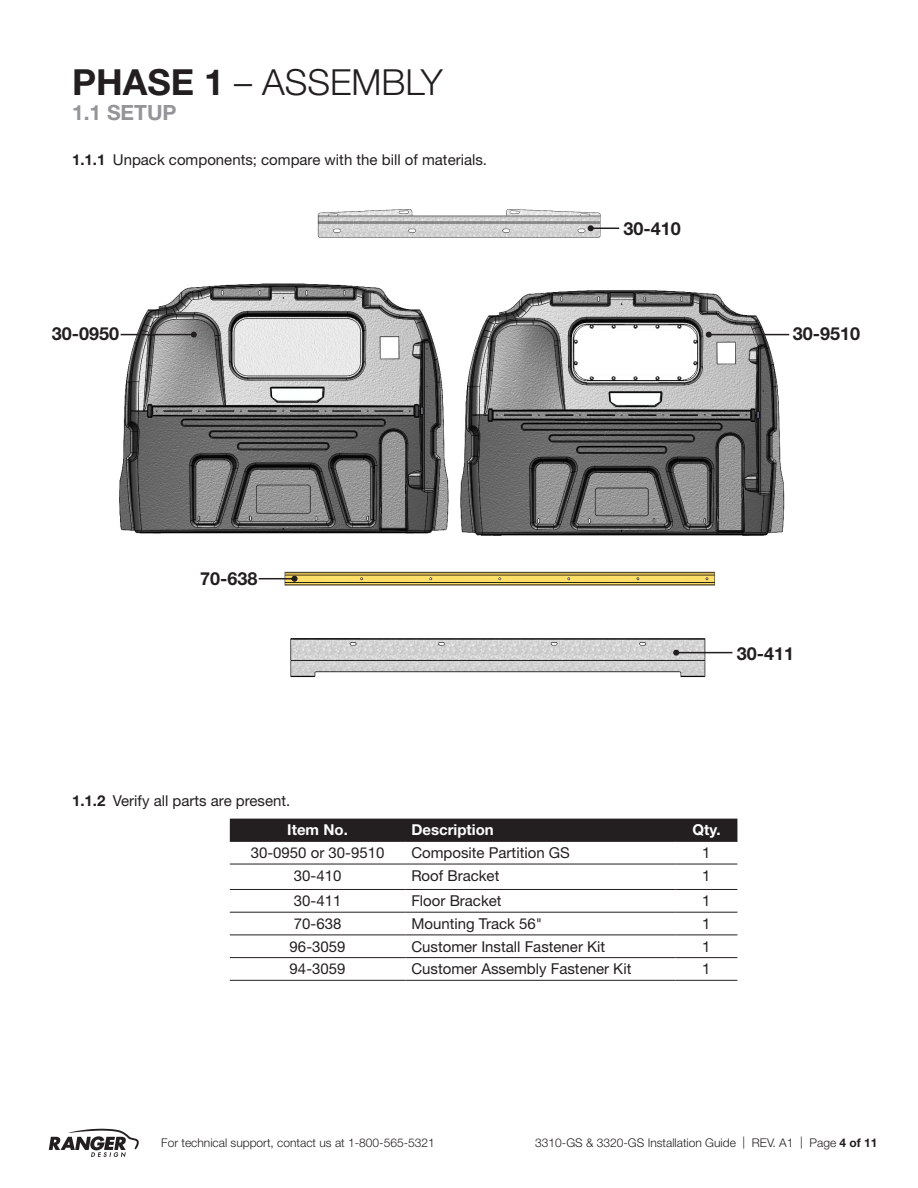
<style>
.page{position:relative;width:918px;height:1188px;background:#fff}
.page>*{position:absolute;margin:0;border:0;box-sizing:border-box;transform-origin:0 0}
.Phase{font:300 36px "Helvetica Neue LT Std";color:#231f20}
.Steps{font:700 21px "Helvetica Neue LT Std";color:#939598}
.t1{font:700 18px "Helvetica Neue LT Std";color:#231f20}
.t2{font:15px "Helvetica Neue LT Std";color:#231f20}
.t3{font:700 15px "Helvetica Neue LT Std";color:#fff}
.t4{font:300 12px "Helvetica Neue LT Std";color:#231f20}
.s1{font-weight:700}
</style>
<div class="page">
<svg style="left:49px;top:1129px;width:90px;height:28px"></svg>
<img style="left:119px;top:283px;width:330px;height:251px">
<img style="left:460px;top:290px;width:329px;height:246px">
<img style="left:317px;top:209px;width:284px;height:29px">
<img style="left:290px;top:638px;width:419px;height:40px">
<img style="left:278px;top:571px;width:437px;height:15px">
<svg style="left:588px;top:225px;width:31px;height:6px"></svg>
<div style="left:230px;top:819px;width:507px;height:22px;background:#231f20"></div>
<hr style="left:230px;top:841px;width:175px;height:1px;background:#231f20">
<hr style="left:405px;top:841px;width:270px;height:1px;background:#231f20">
<hr style="left:675px;top:841px;width:62px;height:1px;background:#231f20">
<hr style="left:230px;top:864px;width:175px;height:1px;background:#231f20">
<hr style="left:405px;top:864px;width:270px;height:1px;background:#231f20">
<hr style="left:675px;top:864px;width:62px;height:1px;background:#231f20">
<hr style="left:230px;top:889px;width:175px;height:1px;background:#231f20">
<hr style="left:405px;top:889px;width:270px;height:1px;background:#231f20">
<hr style="left:675px;top:889px;width:62px;height:1px;background:#231f20">
<hr style="left:230px;top:912px;width:175px;height:1px;background:#231f20">
<hr style="left:405px;top:912px;width:270px;height:1px;background:#231f20">
<hr style="left:675px;top:912px;width:62px;height:1px;background:#231f20">
<hr style="left:230px;top:935px;width:175px;height:1px;background:#231f20">
<hr style="left:405px;top:935px;width:270px;height:1px;background:#231f20">
<hr style="left:675px;top:935px;width:62px;height:1px;background:#231f20">
<hr style="left:230px;top:957px;width:175px;height:1px;background:#231f20">
<hr style="left:405px;top:957px;width:270px;height:1px;background:#231f20">
<hr style="left:675px;top:957px;width:62px;height:1px;background:#231f20">
<hr style="left:230px;top:980px;width:175px;height:1px;background:#231f20">
<hr style="left:405px;top:980px;width:270px;height:1px;background:#231f20">
<hr style="left:675px;top:980px;width:62px;height:1px;background:#231f20">
<hr style="left:709px;top:334px;width:80px;height:1px;background:#231f20">
<svg style="left:706px;top:332px;width:6px;height:6px"></svg>
<hr style="left:676px;top:652px;width:56px;height:1px;background:#231f20">
<svg style="left:673px;top:650px;width:6px;height:6px"></svg>
<hr style="left:259px;top:578px;width:36px;height:1px;background:#231f20">
<svg style="left:292px;top:576px;width:6px;height:6px"></svg>
<hr style="left:121px;top:334px;width:73px;height:1px;background:#231f20">
<svg style="left:191px;top:332px;width:6px;height:6px"></svg>
<p class="Phase" style="left:72px;top:60px;width:372px"><span class="s1">PHASE 1</span> – ASSEMBLY</p>
<p class="Steps" style="left:72px;top:99px;width:106px">1.1 SETUP</p>
<p class="t2" style="left:72px;top:150px;width:417px"><span class="s1">1.1.1</span> Unpack components; compare with the bill of materials.</p>
<p class="t1" style="left:52px;top:323px;width:69px">30-0950</p>
<p class="t1" style="left:623px;top:217px;width:59px">30-410</p>
<p class="t1" style="left:793px;top:323px;width:69px">30-9510</p>
<p class="t1" style="left:200px;top:568px;width:59px">70-638</p>
<p class="t1" style="left:737px;top:642px;width:59px">30-411</p>
<p class="t2" style="left:72px;top:791px;width:220px"><span class="s1">1.1.2</span> Verify all parts are present.</p>
<p class="t3" style="left:287px;top:821px;width:62px">Item No.</p>
<p class="t3" style="left:411px;top:821px;width:84px">Description</p>
<p class="t3" style="left:692px;top:821px;width:30px">Qty.</p>
<p class="t2" style="left:251px;top:844px;width:135px">30-0950 or 30-9510</p>
<p class="t2" style="left:411px;top:844px;width:160px">Composite Partition GS</p>
<p class="t2" style="left:702px;top:844px;width:10px">1</p>
<p class="t2" style="left:294px;top:866px;width:49px">30-410</p>
<p class="t2" style="left:411px;top:866px;width:90px">Roof Bracket</p>
<p class="t2" style="left:702px;top:866px;width:10px">1</p>
<p class="t2" style="left:294px;top:892px;width:49px">30-411</p>
<p class="t2" style="left:411px;top:892px;width:92px">Floor Bracket</p>
<p class="t2" style="left:702px;top:892px;width:10px">1</p>
<p class="t2" style="left:294px;top:915px;width:49px">70-638</p>
<p class="t2" style="left:411px;top:915px;width:132px">Mounting Track 56"</p>
<p class="t2" style="left:702px;top:915px;width:10px">1</p>
<p class="t2" style="left:290px;top:937px;width:57px">96-3059</p>
<p class="t2" style="left:411px;top:937px;width:195px">Customer Install Fastener Kit</p>
<p class="t2" style="left:702px;top:937px;width:10px">1</p>
<p class="t2" style="left:290px;top:960px;width:57px">94-3059</p>
<p class="t2" style="left:411px;top:960px;width:222px">Customer Assembly Fastener Kit</p>
<p class="t2" style="left:702px;top:960px;width:10px">1</p>
<p class="t4" style="left:161px;top:1136px;width:275px">For technical support, contact us at 1-800-565-5321</p>
<p class="t4" style="left:535px;top:1136px;width:344px">3310-GS &amp; 3320-GS Installation Guide | REV. A1 | Page <span class="s1">4 of 11</span></p>
</div>
